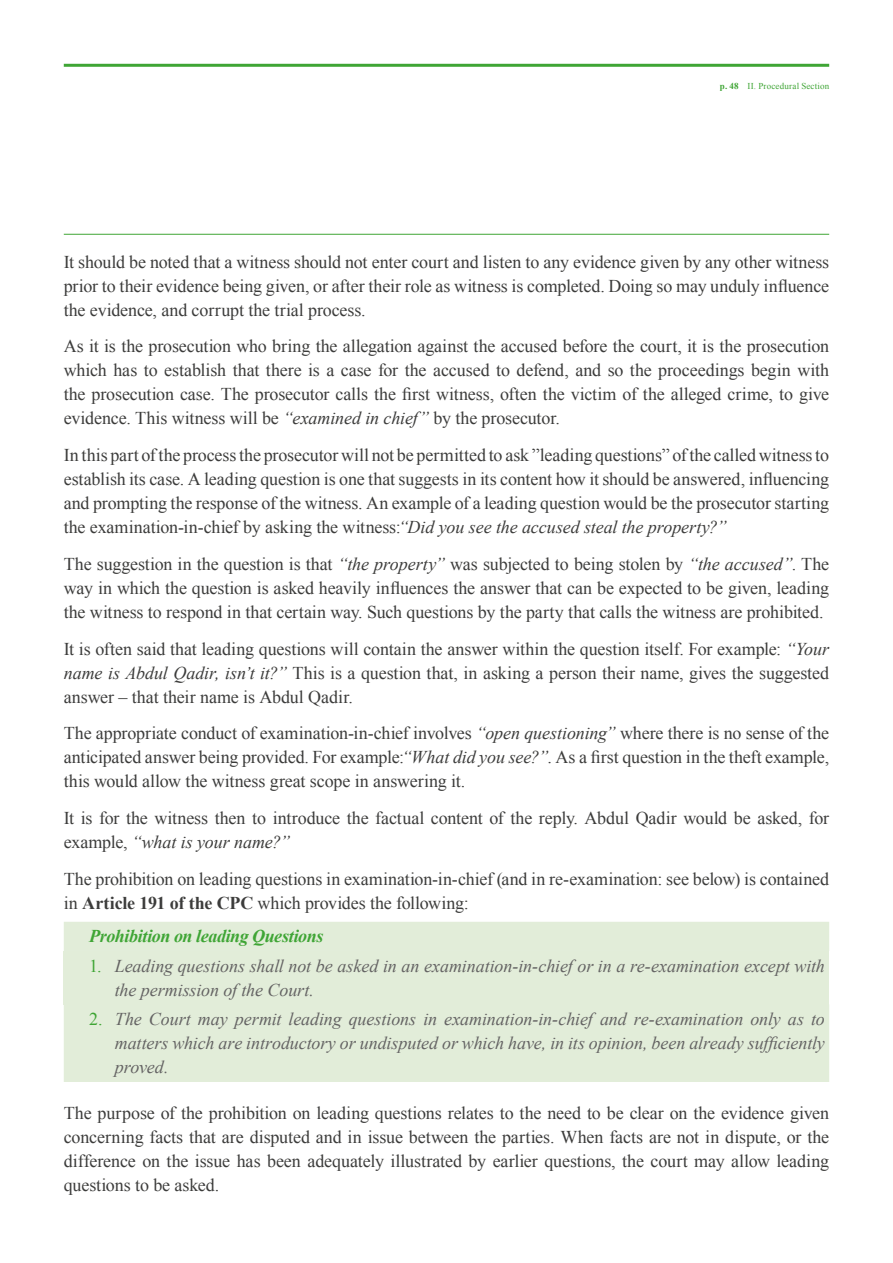
<style>
.page{position:relative;width:893px;height:1263px;background:#fff}
.page>*{position:absolute;margin:0;border:0;box-sizing:border-box;transform-origin:0 0}
.t1{font:18px/24px "Times New Roman";letter-spacing:-.005em;color:#3c3c3b;text-align:justify}
.t2{font:italic 18px/24px "Times New Roman";letter-spacing:-.005em;color:#646363}
.t3{font:italic 700 18px "Times New Roman";letter-spacing:-.02em;color:#3fa535}
.t4{font:9px "Times New Roman";letter-spacing:.02em;color:#3fa535}
.s1{font-weight:700}
.s2{font-style:italic}
.s3{font-style:normal;color:#3fa535}
</style>
<div class="page">
<hr style="left:64px;top:64px;width:765px;height:3px;background:#3fa535">
<hr style="left:64px;top:234px;width:765px;height:1px;background:#3fa535">
<div style="left:64px;top:922px;width:765px;height:160px;background:#e2edd9"></div>
<div style="left:64px;top:951px;width:765px;height:53px;background:#e2edd9"></div>
<p class="t4" style="left:720px;top:80px;width:111px"><span class="s1">p. 48</span> II. Procedural Section</p>
<p class="t1" style="left:64px;top:249px;width:767px">It should be noted that a witness should not enter court and listen to any evidence given by any other witness prior to their evidence being given, or after their role as witness is completed. Doing so may unduly influence the evidence, and corrupt the trial process.</p>
<p class="t1" style="left:64px;top:334px;width:767px">As it is the prosecution who bring the allegation against the accused before the court, it is the prosecution which has to establish that there is a case for the accused to defend, and so the proceedings begin with the prosecution case. The prosecutor calls the first witness, often the victim of the alleged crime, to give evidence. This witness will be <span class="s2">“examined in chief”</span> by the prosecutor.</p>
<p class="t1" style="left:64px;top:443px;width:767px">In this part of the process the prosecutor will not be permitted to ask ”leading questions” of the called witness to establish its case. A leading question is one that suggests in its content how it should be answered, influencing and prompting the response of the witness. An example of a leading question would be the prosecutor starting the examination-in-chief by asking the witness:<span class="s2">“Did you see the accused steal the property?”</span></p>
<p class="t1" style="left:64px;top:552px;width:767px">The suggestion in the question is that <span class="s2">“the property”</span> was subjected to being stolen by <span class="s2">“the accused”</span>. The way in which the question is asked heavily influences the answer that can be expected to be given, leading the witness to respond in that certain way. Such questions by the party that calls the witness are prohibited.</p>
<p class="t1" style="left:64px;top:636px;width:767px">It is often said that leading questions will contain the answer within the question itself. For example: <span class="s2">“Your name is Abdul Qadir, isn’t it?”</span> This is a question that, in asking a person their name, gives the suggested answer – that their name is Abdul Qadir.</p>
<p class="t1" style="left:64px;top:721px;width:767px">The appropriate conduct of examination-in-chief involves <span class="s2">“open questioning”</span> where there is no sense of the anticipated answer being provided. For example:<span class="s2">“What did you see?”</span>. As a first question in the theft example, this would allow the witness great scope in answering it.</p>
<p class="t1" style="left:64px;top:806px;width:767px">It is for the witness then to introduce the factual content of the reply. Abdul Qadir would be asked, for example, <span class="s2">“what is your name?”</span></p>
<p class="t1" style="left:64px;top:867px;width:767px">The prohibition on leading questions in examination-in-chief (and in re-examination: see below) is contained in <span class="s1">Article 191 of the CPC</span> which provides the following:</p>
<p class="t3" style="left:89px;top:924px;width:236px">Prohibition on leading Questions</p>
<p class="t2" style="left:115px;top:953px;width:712px;text-indent:-26px"><span class="s3">1.</span> Leading questions shall not be asked in an examination-in-chief or in a re-examination except with the permission of the Court.</p>
<p class="t2" style="left:115px;top:1007px;width:712px;text-align:justify;text-indent:-26px"><span class="s3">2.</span> The Court may permit leading questions in examination-in-chief and re-examination only as to matters which are introductory or undisputed or which have, in its opinion, been already sufficiently proved.</p>
<p class="t1" style="left:64px;top:1100px;width:767px">The purpose of the prohibition on leading questions relates to the need to be clear on the evidence given concerning facts that are disputed and in issue between the parties. When facts are not in dispute, or the difference on the issue has been adequately illustrated by earlier questions, the court may allow leading questions to be asked.</p>
</div>
